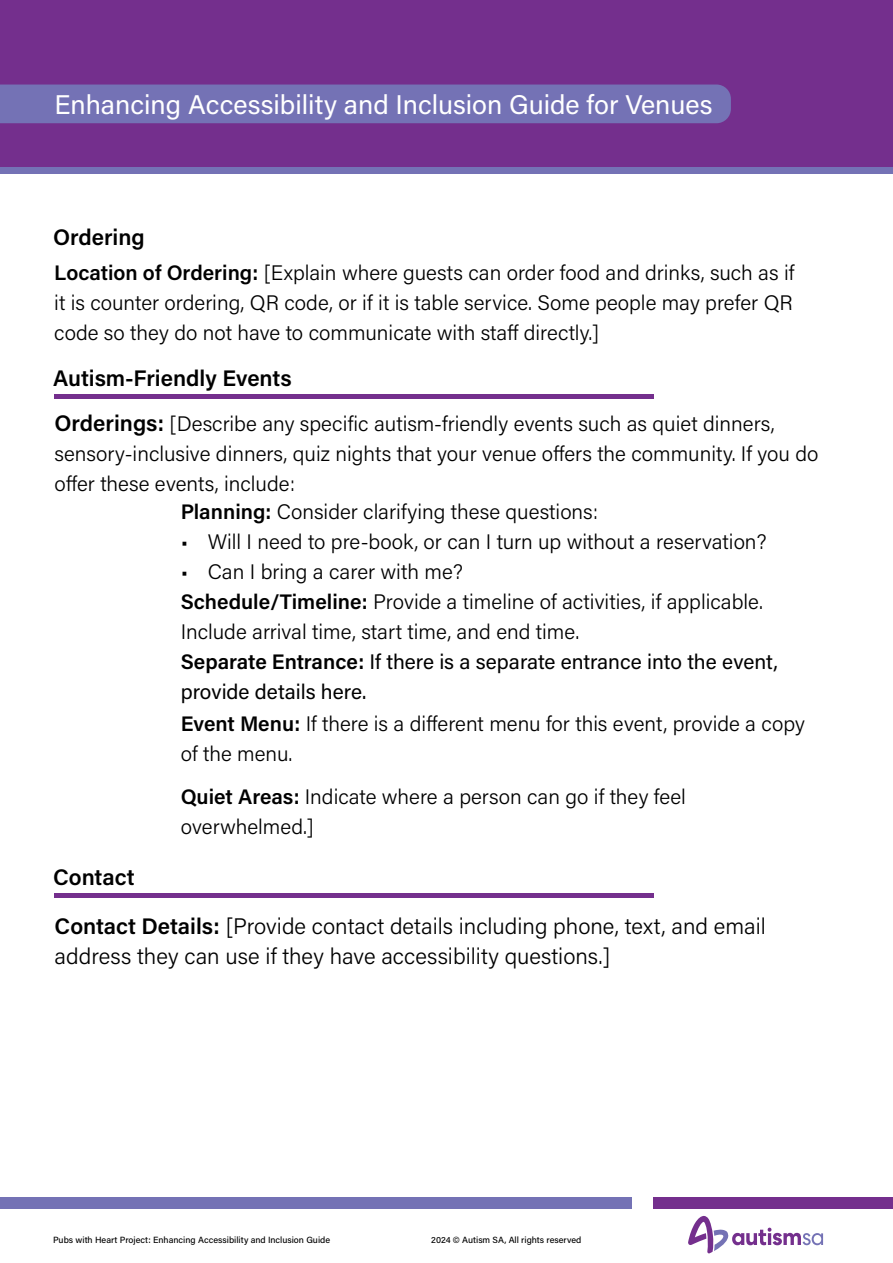
<style>
.page{position:relative;width:893px;height:1263px;background:#fff}
.page>*{position:absolute;margin:0;border:0;box-sizing:border-box;transform-origin:0 0}
.Heading{font:27px "Acumin Pro";color:#fff}
.t1{font:300 22.5px/30px "Acumin Pro";color:#000}
.t2{font:600 22.5px "Acumin Pro";color:#000}
.t3{font:300 21px/30px "Acumin Pro";color:#000}
.t4{font:21px/30px "Acumin Pro";color:#000}
.t5{font:500 9px "Acumin Pro";color:#000}
.s1{font-weight:600}
.s2{font-weight:600;font-size:22.5px}
</style>
<div class="page">
<div style="left:0;top:0;width:893px;height:168px;background:#742f8d"></div>
<div style="left:0;top:168px;width:893px;height:6px;background:#7472b5"></div>
<div style="left:0;top:85px;width:731px;height:38px;background:#7472b5"></div>
<div style="left:0;top:1197px;width:632px;height:12px;background:#7472b5"></div>
<div style="left:654px;top:1197px;width:239px;height:12px;background:#742f8d"></div>
<svg style="left:688px;top:1216px;width:135px;height:37px"></svg>
<hr style="left:55px;top:394px;width:599px;height:4px;background:#742f8d">
<hr style="left:55px;top:893px;width:599px;height:4px;background:#742f8d">
<p class="Heading" style="left:54px;top:86px;width:660px">Enhancing Accessibility and Inclusion Guide for Venues</p>
<p class="t2" style="left:53px;top:222px;width:93px">Ordering</p>
<p class="t3" style="left:54px;top:256px;width:742px;text-align:justify"><span class="s1">Location of Ordering:</span> [Explain where guests can order food and drinks, such as if it is counter ordering, QR code, or if it is table service. Some people may prefer QR code so they do not have to communicate with staff directly.]</p>
<p class="t2" style="left:53px;top:362px;width:240px">Autism-Friendly Events</p>
<p class="t3" style="left:55px;top:408px;width:765px"><span class="s2">Orderings:</span> [Describe any specific autism-friendly events such as quiet dinners, sensory-inclusive dinners, quiz nights that your venue offers the community. If you do offer these events, include:</p>
<p class="t2" style="left:53px;top:861px;width:83px">Contact</p>
<p class="t3" style="left:181px;top:496px;width:419px"><span class="s1">Planning:</span> Consider clarifying these questions:</p>
<p class="t3" style="left:181px;top:526px;width:587px">• Will I need to pre-book, or can I turn up without a reservation?</p>
<p class="t3" style="left:181px;top:556px;width:284px">• Can I bring a carer with me?</p>
<p class="t3" style="left:181px;top:586px;width:584px"><span class="s1">Schedule/Timeline:</span> Provide a timeline of activities, if applicable.<br>Include arrival time, start time, and end time.</p>
<p class="t4" style="left:181px;top:646px;width:599px"><span class="s1">Separate Entrance:</span> If there is a separate entrance into the event, provide details here.</p>
<p class="t3" style="left:181px;top:708px;width:626px"><span class="s1">Event Menu:</span> If there is a different menu for this event, provide a copy of the menu.</p>
<p class="t3" style="left:181px;top:781px;width:507px"><span class="s1">Quiet Areas:</span> Indicate where a person can go if they feel overwhelmed.]</p>
<p class="t1" style="left:55px;top:910px;width:713px"><span class="s1">Contact Details:</span> [Provide contact details including phone, text, and email address they can use if they have accessibility questions.]</p>
<p class="t5" style="left:53px;top:1234px;width:279px">Pubs with Heart Project: Enhancing Accessibility and Inclusion Guide</p>
<p class="t5" style="left:431px;top:1234px;width:152px">2024 © Autism SA, All rights reserved</p>
</div>
